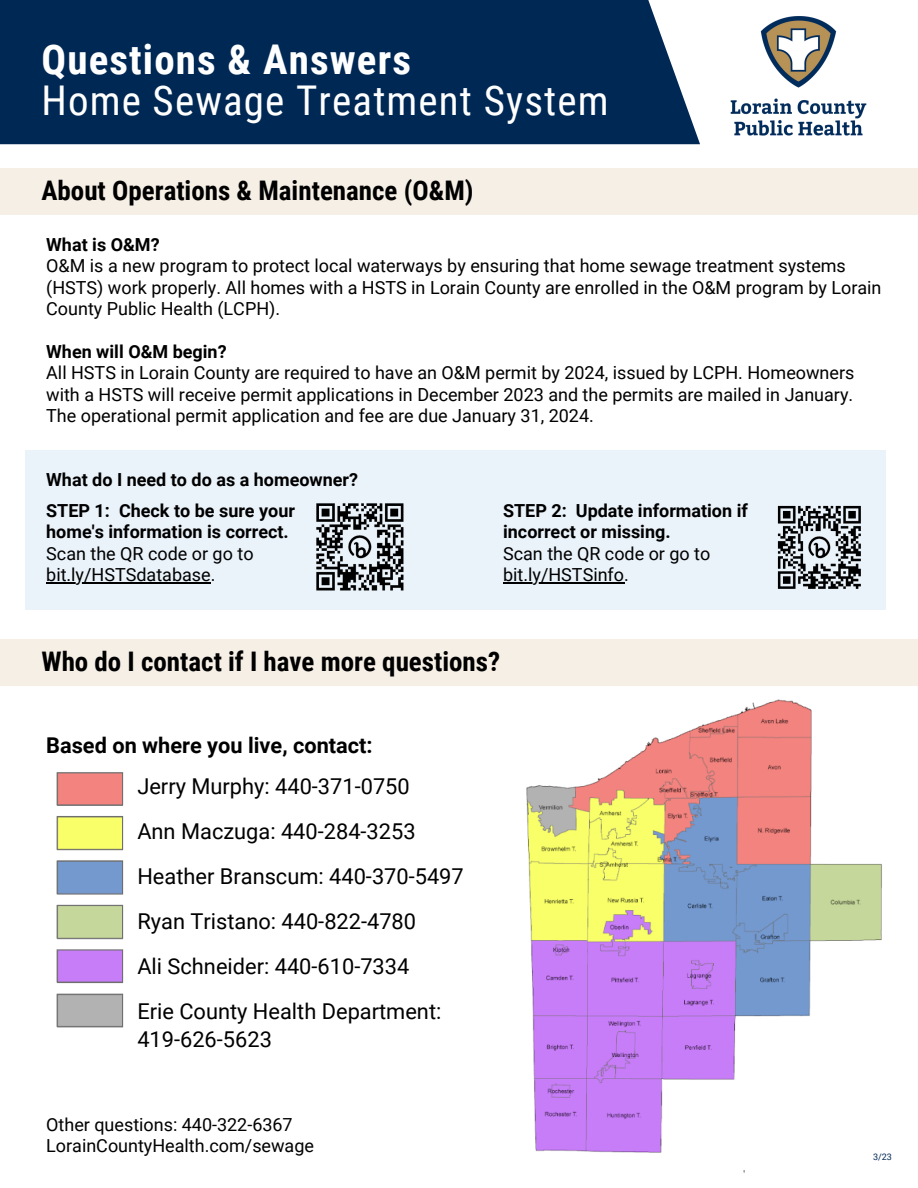
<style>
.page{position:relative;width:918px;height:1188px;background:#fff}
.page>*{position:absolute;margin:0;border:0;box-sizing:border-box;transform-origin:0 0}
.t1{font:40.95px "Roboto Condensed";letter-spacing:.03em;color:#fff}
.t2{font:700 40.95px "Roboto Condensed";letter-spacing:.03em;color:#fff}
.t3{font:700 27px "Roboto Condensed";color:#000}
.t4{font:21.75px/45px "Roboto";color:#000}
.t5{font:700 21.75px "Roboto";color:#000}
.t6{font:18px/21.3px "Roboto";color:#000}
.t7{font:700 18px/21.3px "Roboto";color:#000}
.t8{font:9px "Roboto";color:#002855}
</style>
<div class="page">
<div style="left:0;top:0;width:700px;height:144px;background:#002855"></div>
<img style="left:730px;top:16px;width:137px;height:120px">
<div style="left:25px;top:451px;width:860px;height:159px;background:#eaf2fa"></div>
<img style="left:777px;top:505px;width:84px;height:84px">
<img style="left:526px;top:699px;width:356px;height:474px">
<div style="left:745px;top:1023px;width:173px;height:165px;background:#fff"></div>
<img style="left:56px;top:772px;width:68px;height:256px">
<div style="left:670px;top:1082px;width:101px;height:88px;background:#fff"></div>
<img style="left:316px;top:503px;width:88px;height:88px">
<div style="left:0;top:639px;width:918px;height:47px;background:#f6efe6"></div>
<div style="left:0;top:169px;width:918px;height:46px;background:#f6efe6"></div>
<hr style="left:46px;top:582px;width:165px;height:1px;background:#000">
<hr style="left:503px;top:582px;width:121px;height:1px;background:#000">
<h1 class="t2" style="left:41px;top:36px;width:371px">Questions &amp; Answers</h1>
<h1 class="t1" style="left:41px;top:77px;width:569px">Home Sewage Treatment System</h1>
<h2 class="t3" style="left:41px;top:175px;width:434px">About Operations &amp; Maintenance (O&amp;M)</h2>
<p class="t7" style="left:46px;top:234px;width:115px">What is O&amp;M?</p>
<p class="t6" style="left:46px;top:255px;width:837px">O&amp;M is a new program to protect local waterways by ensuring that home sewage treatment systems (HSTS) work properly. All homes with a HSTS in Lorain County are enrolled in the O&amp;M program by Lorain<br>County Public Health (LCPH).</p>
<p class="t7" style="left:46px;top:341px;width:182px">When will O&amp;M begin?</p>
<p class="t6" style="left:46px;top:362px;width:810px;text-align:justify">All HSTS in Lorain County are required to have an O&amp;M permit by 2024, issued by LCPH. Homeowners with a HSTS will receive permit applications in December 2023 and the permits are mailed in January.<br>The operational permit application and fee are due January 31, 2024.</p>
<p class="t7" style="left:46px;top:469px;width:313px">What do I need to do as a homeowner?</p>
<p class="t7" style="left:46px;top:500px;width:250px">STEP 1: Check to be sure your home's information is correct.</p>
<p class="t6" style="left:46px;top:543px;width:209px">Scan the QR code or go to bit.ly/HSTSdatabase.</p>
<p class="t7" style="left:503px;top:500px;width:246px">STEP 2: Update information if incorrect or missing.</p>
<p class="t6" style="left:503px;top:543px;width:209px">Scan the QR code or go to bit.ly/HSTSinfo.</p>
<h2 class="t3" style="left:41px;top:646px;width:460px">Who do I contact if I have more questions?</h2>
<p class="t5" style="left:46px;top:733px;width:328px">Based on where you live, contact:</p>
<p class="t4" style="left:137px;top:764px;width:328px">Jerry Murphy: 440-371-0750<br>Ann Maczuga: 440-284-3253<br>Heather Branscum: 440-370-5497<br>Ryan Tristano: 440-822-4780<br>Ali Schneider: 440-610-7334<br>Erie County Health Department:</p>
<p class="t4" style="left:137px;top:1017px;width:136px">419-626-5623</p>
<p class="t6" style="left:46px;top:1114px;width:269px">Other questions: 440-322-6367<br>LorainCountyHealth.com/sewage</p>
<p class="t8" style="left:873px;top:1151px;width:20px">3/23</p>
</div>
